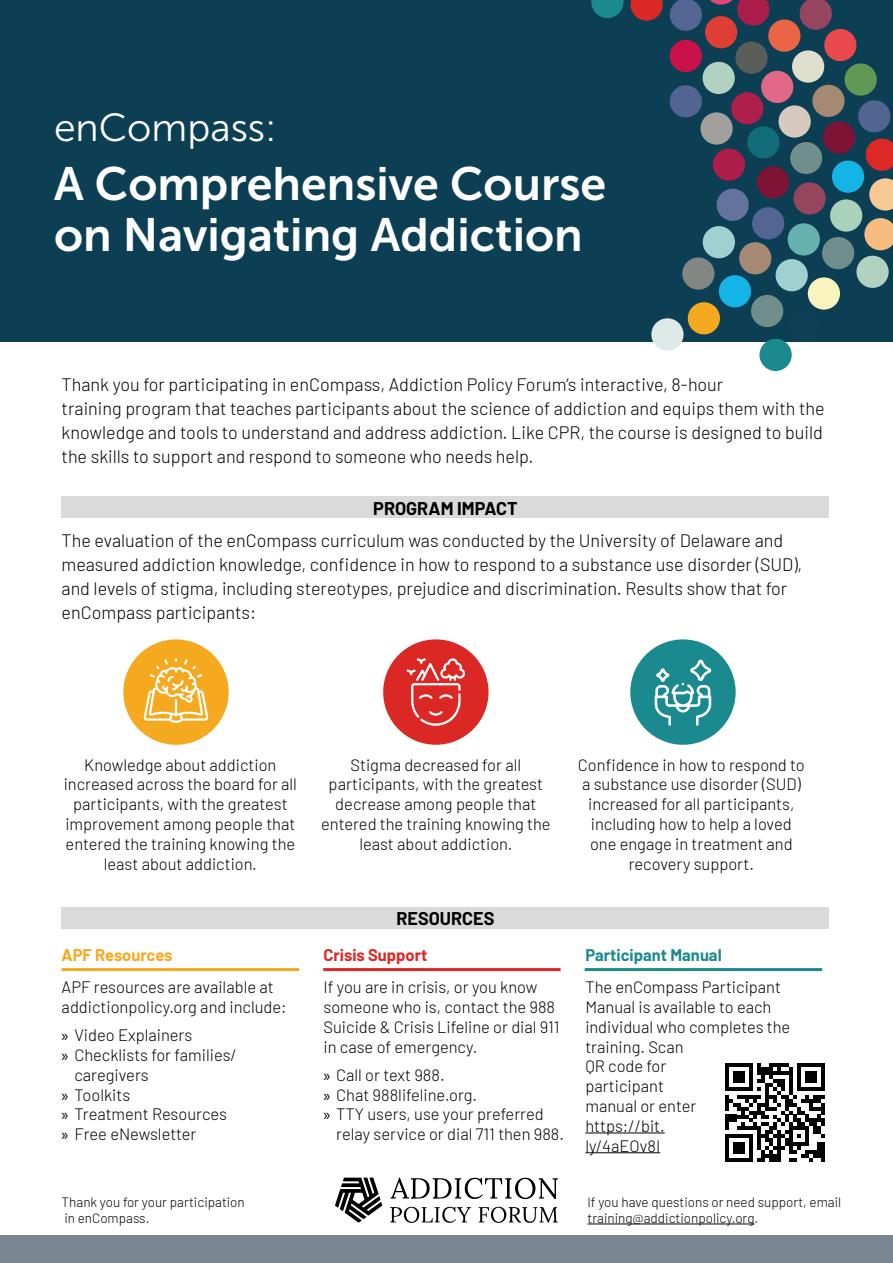
<style>
.page{position:relative;width:893px;height:1263px;background:#fff}
.page>*{position:absolute;margin:0;border:0;box-sizing:border-box;transform-origin:0 0}
.t1{font:46.5px/51px "Museo Sans 700";color:#fff}
.t2{font:39px "Museo Sans 300";color:#fff}
.t3{font:300 18px/24px "Barlow";color:#000}
.t4{font:700 18px "Barlow";color:#000}
.t5{font:300 16.5px/19.8px "Barlow";color:#000}
.t6{font:700 16.5px "Barlow";color:#1b8a8f}
.t7{font:700 16.5px "Barlow";color:#dc2825}
.t8{font:700 16.5px "Barlow";letter-spacing:-.005em;color:#f5a91e}
.t9{font:300 13.5px/16.2px "Barlow";color:#000}
.s1{font-family:"Myriad Pro";font-weight:400}
</style>
<div class="page">
<div style="left:0;top:0;width:893px;height:341px;background:#0c3f53"></div>
<svg style="left:591px;top:0;width:32px;height:18px"></svg>
<svg style="left:630px;top:0;width:33px;height:21px"></svg>
<svg style="left:670px;top:0;width:99px;height:31px"></svg>
<div style="left:705px;top:16px;width:32px;height:32px;background:#df3e34;border-radius:50%"></div>
<div style="left:670px;top:40px;width:32px;height:32px;background:#c9124a;border-radius:50%"></div>
<div style="left:670px;top:85px;width:32px;height:32px;background:#516492;border-radius:50%"></div>
<div style="left:703px;top:62px;width:32px;height:32px;background:#b1d2c1;border-radius:50%"></div>
<div style="left:735px;top:42px;width:33px;height:32px;background:#5a5e59;border-radius:50%"></div>
<div style="left:768px;top:20px;width:32px;height:32px;background:#eb6544;border-radius:50%"></div>
<svg style="left:800px;top:0;width:32px;height:30px"></svg>
<div style="left:824px;top:29px;width:32px;height:32px;background:#e9484d;border-radius:50%"></div>
<div style="left:792px;top:50px;width:32px;height:33px;background:#dee0cd;border-radius:50%"></div>
<div style="left:761px;top:71px;width:32px;height:32px;background:#e26888;border-radius:50%"></div>
<div style="left:844px;top:63px;width:33px;height:33px;background:#619854;border-radius:50%"></div>
<div style="left:812px;top:85px;width:32px;height:32px;background:#a58973;border-radius:50%"></div>
<div style="left:858px;top:100px;width:32px;height:32px;background:#516492;border-radius:50%"></div>
<svg style="left:866px;top:139px;width:27px;height:32px"></svg>
<div style="left:823px;top:122px;width:32px;height:32px;background:#7d1435;border-radius:50%"></div>
<div style="left:778px;top:105px;width:33px;height:33px;background:#d7c9be;border-radius:50%"></div>
<div style="left:747px;top:126px;width:32px;height:32px;background:#116b79;border-radius:50%"></div>
<div style="left:790px;top:142px;width:32px;height:32px;background:#6f8e8c;border-radius:50%"></div>
<div style="left:731px;top:92px;width:32px;height:32px;background:#ae1f4b;border-radius:50%"></div>
<div style="left:700px;top:112px;width:33px;height:33px;background:#a1a09c;border-radius:50%"></div>
<div style="left:713px;top:149px;width:32px;height:32px;background:#ac1e4a;border-radius:50%"></div>
<div style="left:757px;top:166px;width:32px;height:32px;background:#7d1435;border-radius:50%"></div>
<div style="left:717px;top:189px;width:32px;height:32px;background:#63739d;border-radius:50%"></div>
<div style="left:703px;top:226px;width:32px;height:32px;background:#a0d1d0;border-radius:50%"></div>
<div style="left:682px;top:257px;width:32px;height:33px;background:#828784;border-radius:50%"></div>
<div style="left:651px;top:318px;width:32px;height:32px;background:#dfe9e7;border-radius:50%"></div>
<div style="left:688px;top:302px;width:32px;height:32px;background:#f5a91e;border-radius:50%"></div>
<div style="left:739px;top:242px;width:32px;height:32px;background:#a58973;border-radius:50%"></div>
<div style="left:776px;top:259px;width:32px;height:32px;background:#a0d1d0;border-radius:50%"></div>
<div style="left:788px;top:223px;width:32px;height:33px;background:#67b2b0;border-radius:50%"></div>
<div style="left:856px;top:256px;width:33px;height:32px;background:#b1d2c1;border-radius:50%"></div>
<svg style="left:864px;top:218px;width:29px;height:32px"></svg>
<svg style="left:869px;top:178px;width:24px;height:33px"></svg>
<div style="left:832px;top:161px;width:32px;height:32px;background:#14b4e6;border-radius:50%"></div>
<div style="left:830px;top:199px;width:32px;height:33px;background:#aad2ba;border-radius:50%"></div>
<div style="left:822px;top:237px;width:32px;height:32px;background:#6f8e8c;border-radius:50%"></div>
<div style="left:793px;top:182px;width:33px;height:33px;background:#95465e;border-radius:50%"></div>
<div style="left:752px;top:207px;width:32px;height:32px;background:#526593;border-radius:50%"></div>
<div style="left:719px;top:275px;width:32px;height:32px;background:#14b4e6;border-radius:50%"></div>
<div style="left:751px;top:295px;width:32px;height:32px;background:#6f8e8c;border-radius:50%"></div>
<div style="left:759px;top:339px;width:33px;height:32px;background:#1b8a8f;border-radius:50%"></div>
<div style="left:787px;top:310px;width:32px;height:32px;background:#0d4054;border-radius:50%"></div>
<div style="left:808px;top:277px;width:32px;height:33px;background:#f9f3be;border-radius:50%"></div>
<div style="left:62px;top:496px;width:767px;height:22px;background:#dadada"></div>
<div style="left:62px;top:907px;width:767px;height:21px;background:#dadada"></div>
<div style="left:0;top:1235px;width:893px;height:28px;background:#7a8692"></div>
<svg style="left:335px;top:1177px;width:47px;height:46px"></svg>
<svg style="left:390px;top:1177px;width:168px;height:22px"></svg>
<svg style="left:479px;top:1206px;width:79px;height:17px"></svg>
<svg style="left:390px;top:1206px;width:81px;height:17px"></svg>
<hr style="left:587px;top:1223px;width:167px;height:1px;background:#000">
<div style="left:123px;top:639px;width:106px;height:106px;background:#f5a91e;border-radius:50%"></div>
<div style="left:383px;top:639px;width:106px;height:106px;background:#dc2825;border-radius:50%"></div>
<div style="left:630px;top:639px;width:106px;height:106px;background:#1b8a8f;border-radius:50%"></div>
<svg style="left:144px;top:658px;width:65px;height:65px"></svg>
<svg style="left:407px;top:658px;width:58px;height:68px"></svg>
<svg style="left:655px;top:660px;width:56px;height:66px"></svg>
<hr style="left:585px;top:1132px;width:80px;height:1px;background:#000">
<hr style="left:585px;top:1152px;width:75px;height:1px;background:#000">
<hr style="left:62px;top:968px;width:237px;height:3px;background:#f5a91e">
<hr style="left:323px;top:968px;width:238px;height:3px;background:#dc2825">
<hr style="left:585px;top:968px;width:237px;height:3px;background:#1b8a8f">
<svg style="left:725px;top:1063px;width:100px;height:99px"></svg>
<h2 class="t2" style="left:54px;top:106px;width:224px">enCompass:</h2>
<h1 class="t1" style="left:54px;top:159px;width:554px">A Comprehensive Course on Navigating Addiction</h1>
<p class="t3" style="left:62px;top:371px;width:764px">Thank you for participating in enCompass, Addiction Policy Forum’s interactive, 8-hour<br>training program that teaches participants about the science of addiction and equips them with the knowledge and tools to understand and address addiction. Like CPR, the course is designed to build the skills to support and respond to someone who needs help.</p>
<p class="t4" style="left:373px;top:495px;width:146px">PROGRAM IMPACT</p>
<p class="t3" style="left:62px;top:527px;width:742px">The evaluation of the enCompass curriculum was conducted by the University of Delaware and measured addiction knowledge, confidence in how to respond to a substance use disorder (SUD), and levels of stigma, including stereotypes, prejudice and discrimination. Results show that for enCompass participants:</p>
<p class="t5" style="left:64px;top:753px;width:235px;text-align:center">Knowledge about addiction increased across the board for all participants, with the greatest improvement among people that entered the training knowing the least about addiction.</p>
<p class="t5" style="left:321px;top:753px;width:231px;text-align:center">Stigma decreased for all participants, with the greatest decrease among people that entered the training knowing the least about addiction.</p>
<p class="t5" style="left:578px;top:753px;width:228px;text-align:center">Confidence in how to respond to a substance use disorder (SUD) increased for all participants, including how to help a loved one engage in treatment and recovery support.</p>
<p class="t8" style="left:62px;top:942px;width:112px">APF Resources</p>
<p class="t5" style="left:62px;top:976px;width:227px">APF resources are available at addictionpolicy.org and include:</p>
<p class="t5" style="left:62px;top:1024px;width:132px"><span class="s1">»</span> Video Explainers</p>
<p class="t5" style="left:62px;top:1044px;width:177px"><span class="s1">»</span> Checklists for families/</p>
<p class="t5" style="left:74px;top:1064px;width:76px">caregivers</p>
<p class="t5" style="left:62px;top:1083px;width:70px"><span class="s1">»</span> Toolkits</p>
<p class="t5" style="left:62px;top:1103px;width:167px"><span class="s1">»</span> Treatment Resources</p>
<p class="t5" style="left:62px;top:1123px;width:136px"><span class="s1">»</span> Free eNewsletter</p>
<p class="t4" style="left:396px;top:905px;width:99px">RESOURCES</p>
<p class="t7" style="left:323px;top:942px;width:106px">Crisis Support</p>
<p class="t5" style="left:323px;top:976px;width:238px">If you are in crisis, or you know someone who is, contact the 988<br>Suicide &amp; Crisis Lifeline or dial 911 in case of emergency.</p>
<p class="t5" style="left:323px;top:1064px;width:123px"><span class="s1">»</span> Call or text 988.</p>
<p class="t5" style="left:323px;top:1083px;width:155px"><span class="s1">»</span> Chat 988lifeline.org.</p>
<p class="t5" style="left:323px;top:1103px;width:222px"><span class="s1">»</span> TTY users, use your preferred</p>
<p class="t5" style="left:336px;top:1123px;width:229px">relay service or dial 711 then 988.</p>
<p class="t6" style="left:585px;top:942px;width:138px">Participant Manual</p>
<p class="t5" style="left:585px;top:976px;width:206px">The enCompass Participant<br>Manual is available to each individual who completes the training. Scan<br>QR code for<br>participant<br>manual or enter<br>https://bit.<br>ly/4aEOv8I</p>
<p class="t9" style="left:62px;top:1193px;width:185px">Thank you for your participation in enCompass.</p>
<p class="t9" style="left:587px;top:1193px;width:255px">If you have questions or need support, email training@addictionpolicy.org.</p>
</div>
